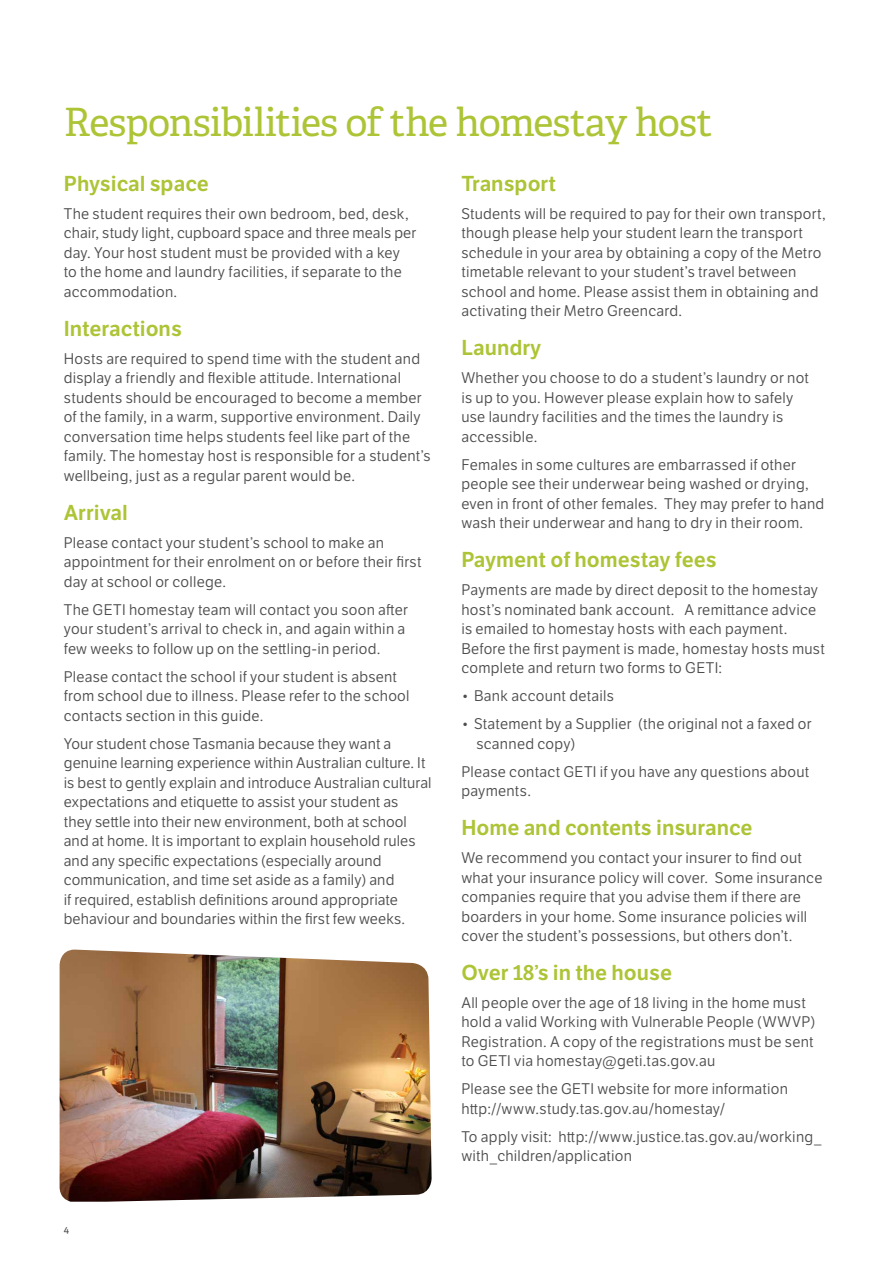
<style>
.page{position:relative;width:893px;height:1263px;background:#fff}
.page>*{position:absolute;margin:0;border:0;box-sizing:border-box;transform-origin:0 0}
.t1{font:39px "Adelle";letter-spacing:-.025em;color:#acc435}
.t2{font:600 21px "LFT Etica";color:#acc435}
.t3{font:15px/19.5px "LFT Etica";letter-spacing:.015em;color:#4d4d4f}
.t4{font:10.5px "Adelle";color:#4d4d4f}
</style>
<div class="page">
<img style="left:60px;top:949px;width:372px;height:253px">
<h1 class="t1" style="left:64px;top:98px;width:650px">Responsibilities of the homestay host</h1>
<h2 class="t2" style="left:64px;top:171px;width:146px">Physical space</h2>
<p class="t3" style="left:64px;top:204px;width:354px">The student requires their own bedroom, bed, desk, chair, study light, cupboard space and three meals per day. Your host student must be provided with a key to the home and laundry facilities, if separate to the accommodation.</p>
<h2 class="t2" style="left:64px;top:315px;width:120px">Interactions</h2>
<p class="t3" style="left:64px;top:349px;width:368px">Hosts are required to spend time with the student and display a friendly and flexible attitude. International students should be encouraged to become a member of the family, in a warm, supportive environment. Daily conversation time helps students feel like part of the family. The homestay host is responsible for a student’s wellbeing, just as a regular parent would be.</p>
<h2 class="t2" style="left:64px;top:499px;width:66px">Arrival</h2>
<p class="t3" style="left:64px;top:533px;width:359px">Please contact your student’s school to make an appointment for their enrolment on or before their first day at school or college.</p>
<p class="t3" style="left:64px;top:600px;width:346px">The GETI homestay team will contact you soon after your student’s arrival to check in, and again within a few weeks to follow up on the settling-in period.</p>
<p class="t3" style="left:64px;top:667px;width:347px">Please contact the school if your student is absent from school due to illness. Please refer to the school contacts section in this guide.</p>
<p class="t3" style="left:64px;top:734px;width:369px">Your student chose Tasmania because they want a genuine learning experience within Australian culture. It is best to gently explain and introduce Australian cultural expectations and etiquette to assist your student as<br>they settle into their new environment, both at school and at home. It is important to explain household rules and any specific expectations (especially around communication, and time set aside as a family) and<br>if required, establish definitions around appropriate behaviour and boundaries within the first few weeks.</p>
<h2 class="t2" style="left:461px;top:171px;width:96px">Transport</h2>
<p class="t3" style="left:461px;top:204px;width:366px">Students will be required to pay for their own transport, though please help your student learn the transport schedule in your area by obtaining a copy of the Metro timetable relevant to your student’s travel between school and home. Please assist them in obtaining and activating their Metro Greencard.</p>
<h2 class="t2" style="left:461px;top:335px;width:82px">Laundry</h2>
<p class="t3" style="left:461px;top:368px;width:349px">Whether you choose to do a student’s laundry or not is up to you. However please explain how to safely use laundry facilities and the times the laundry is accessible.</p>
<p class="t3" style="left:461px;top:455px;width:364px">Females in some cultures are embarrassed if other people see their underwear being washed or drying, even in front of other females. They may prefer to hand wash their underwear and hang to dry in their room.</p>
<h2 class="t2" style="left:461px;top:547px;width:257px">Payment of homestay fees</h2>
<p class="t3" style="left:461px;top:580px;width:365px">Payments are made by direct deposit to the homestay host’s nominated bank account. A remittance advice is emailed to homestay hosts with each payment.<br>Before the first payment is made, homestay hosts must complete and return two forms to GETI:</p>
<p class="t3" style="left:461px;top:686px;width:154px">• Bank account details</p>
<p class="t3" style="left:476px;top:714px;width:337px;text-indent:-15px">• Statement by a Supplier (the original not a faxed or scanned copy)</p>
<p class="t3" style="left:461px;top:762px;width:349px">Please contact GETI if you have any questions about payments.</p>
<h2 class="t2" style="left:461px;top:815px;width:293px">Home and contents insurance</h2>
<p class="t3" style="left:461px;top:848px;width:363px">We recommend you contact your insurer to find out what your insurance policy will cover. Some insurance companies require that you advise them if there are boarders in your home. Some insurance policies will cover the student’s possessions, but others don’t.</p>
<h2 class="t2" style="left:461px;top:960px;width:212px">Over 18’s in the house</h2>
<p class="t3" style="left:461px;top:993px;width:356px">All people over the age of 18 living in the home must hold a valid Working with Vulnerable People (WWVP)<br>Registration. A copy of the registrations must be sent to GETI via homestay@geti.tas.gov.au</p>
<p class="t3" style="left:461px;top:1080px;width:328px">Please see the GETI website for more information http://www.study.tas.gov.au/homestay/</p>
<p class="t3" style="left:461px;top:1127px;width:362px">To apply visit: http://www.justice.tas.gov.au/working_ with_children/application</p>
<p class="t4" style="left:64px;top:1222px;width:7px">4</p>
</div>
